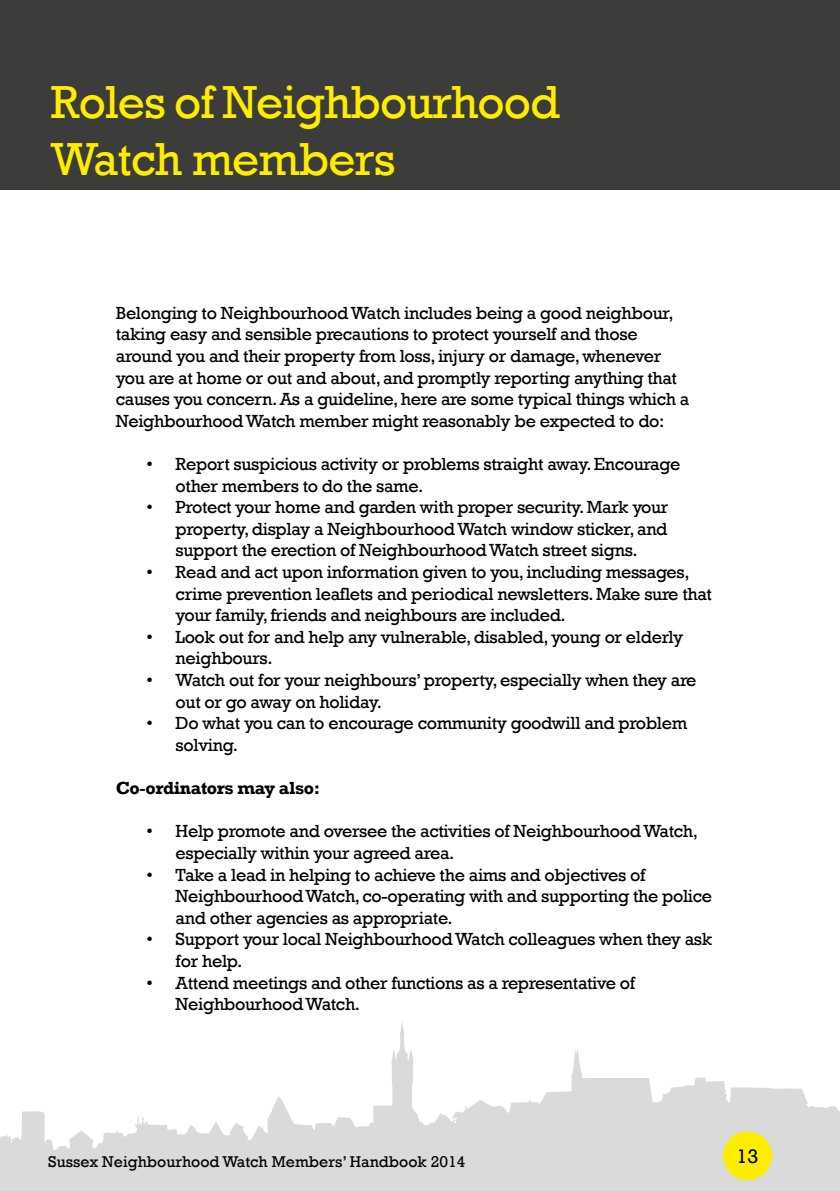
<style>
.page{position:relative;width:840px;height:1191px;background:#fff}
.page>*{position:absolute;margin:0;border:0;box-sizing:border-box;transform-origin:0 0}
.t1{font:47.6px/57px "Rockwell";letter-spacing:-.02em;color:#ffed00}
.t2{font:20px "Rockwell";color:#000}
.t3{font:18px/21.6px "Rockwell";letter-spacing:-.02em;color:#000}
.t4{font:700 18px "Rockwell";letter-spacing:-.02em;color:#000}
.t5{font:16px "Rockwell";color:#000}
</style>
<div class="page">
<svg style="left:0;top:1022px;width:839px;height:169px"></svg>
<div style="left:722px;top:1131px;width:49px;height:49px;background:#ffed00;border-radius:50%"></div>
<div style="left:0;top:0;width:839px;height:189px;background:#3c3c3b"></div>
<h1 class="t1" style="left:51px;top:74px;width:510px">Roles of Neighbourhood<br>Watch members</h1>
<p class="t3" style="left:116px;top:302px;width:574px">Belonging to Neighbourhood Watch includes being a good neighbour, taking easy and sensible precautions to protect yourself and those around you and their property from loss, injury or damage, whenever you are at home or out and about, and promptly reporting anything that causes you concern. As a guideline, here are some typical things which a Neighbourhood Watch member might reasonably be expected to do:</p>
<p class="t3" style="left:175px;top:453px;width:506px;text-indent:-29px">• Report suspicious activity or problems straight away. Encourage other members to do the same.</p>
<p class="t3" style="left:175px;top:496px;width:494px;text-align:justify;text-indent:-29px">• Protect your home and garden with proper security. Mark your property, display a Neighbourhood Watch window sticker, and support the erection of Neighbourhood Watch street signs.</p>
<p class="t3" style="left:175px;top:561px;width:537px;text-indent:-29px">• Read and act upon information given to you, including messages, crime prevention leaflets and periodical newsletters. Make sure that your family, friends and neighbours are included.</p>
<p class="t3" style="left:175px;top:626px;width:508px;text-indent:-29px">• Look out for and help any vulnerable, disabled, young or elderly neighbours.</p>
<p class="t3" style="left:175px;top:669px;width:522px;text-indent:-29px">• Watch out for your neighbours’ property, especially when they are out or go away on holiday.</p>
<p class="t3" style="left:175px;top:712px;width:513px;text-indent:-29px">• Do what you can to encourage community goodwill and problem solving.</p>
<p class="t4" style="left:116px;top:777px;width:206px">Co-ordinators may also:</p>
<p class="t3" style="left:175px;top:820px;width:523px;text-indent:-29px">• Help promote and oversee the activities of Neighbourhood Watch, especially within your agreed area.</p>
<p class="t3" style="left:175px;top:864px;width:537px;text-indent:-29px">• Take a lead in helping to achieve the aims and objectives of<br>Neighbourhood Watch, co-operating with and supporting the police and other agencies as appropriate.</p>
<p class="t3" style="left:175px;top:928px;width:537px;text-indent:-29px">• Support your local Neighbourhood Watch colleagues when they ask for help.</p>
<p class="t3" style="left:175px;top:972px;width:460px;text-indent:-29px">• Attend meetings and other functions as a representative of<br>Neighbourhood Watch.</p>
<p class="t5" style="left:48px;top:1152px;width:418px">Sussex Neighbourhood Watch Members’ Handbook 2014</p>
<p class="t2" style="left:736px;top:1144px;width:23px">13</p>
</div>
